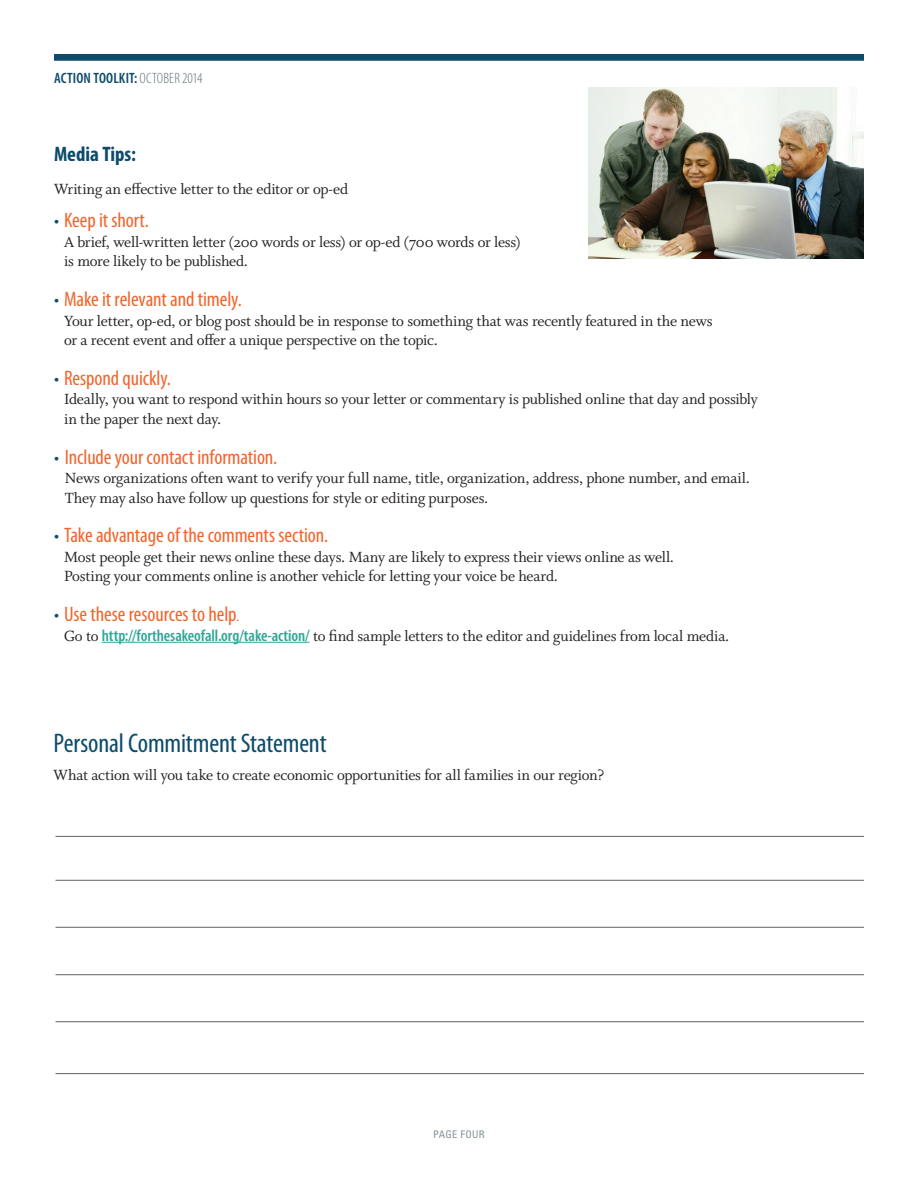
<style>
.page{position:relative;width:918px;height:1188px;background:#fff}
.page>*{position:absolute;margin:0;border:0;box-sizing:border-box;transform-origin:0 0}
.t1{font:condensed 27px "Myriad Pro";letter-spacing:-.005em;color:#0c4b6a}
.t2{font:condensed 21px "Myriad Pro";letter-spacing:-.005em;color:#f2642c}
.t3{font:700 condensed 21px "Myriad Pro";color:#0c4b6a}
.t4{font:16.5px/19.5px "Whitman Roman Os F";letter-spacing:-.015em;color:#231f20}
.t5{font:600 condensed 15px "Myriad Pro";letter-spacing:.01em;color:#0c4b6a}
.t6{font:condensed 10.5px "Univers";letter-spacing:.03em;color:#879299}
.s1{font-weight:300;color:#677379}
.s2{font-weight:300;color:#0c4b6a}
.s3{font-weight:300}
.s4{font-family:"Myriad Pro";font-weight:600;font-stretch:condensed;color:#2ea798}
</style>
<div class="page">
<hr style="left:102px;top:642px;width:208px;height:1px;background:#2ea798">
<hr style="left:56px;top:974px;width:808px;height:1px;background:#636366">
<hr style="left:56px;top:880px;width:808px;height:1px;background:#636366">
<hr style="left:56px;top:836px;width:808px;height:1px;background:#636366">
<hr style="left:56px;top:1021px;width:808px;height:1px;background:#636366">
<hr style="left:56px;top:1073px;width:808px;height:1px;background:#636366">
<hr style="left:56px;top:927px;width:808px;height:1px;background:#636366">
<div style="left:54px;top:54px;width:810px;height:7px;background:#0c4b6a"></div>
<img style="left:588px;top:87px;width:276px;height:172px">
<p class="t5" style="left:54px;top:69px;width:150px">ACTION TOOLKIT: <span class="s1">OCTOBER 2014</span></p>
<p class="t3" style="left:54px;top:141px;width:84px">Media Tips:</p>
<p class="t4" style="left:54px;top:180px;width:296px">Writing an effective letter to the editor or op-ed</p>
<p class="t2" style="left:54px;top:208px;width:96px"><span class="s2">•</span> Keep it short.</p>
<p class="t4" style="left:64px;top:232px;width:458px">A brief, well-written letter (200 words or less) or op-ed (700 words or less) is more likely to be published.</p>
<p class="t2" style="left:54px;top:286px;width:189px"><span class="s2">•</span> Make it relevant and timely.</p>
<p class="t4" style="left:64px;top:311px;width:650px">Your letter, op-ed, or blog post should be in response to something that was recently featured in the news or a recent event and offer a unique perspective on the topic.</p>
<p class="t2" style="left:54px;top:365px;width:118px"><span class="s2">•</span> Respond quickly.</p>
<p class="t4" style="left:64px;top:390px;width:695px">Ideally, you want to respond within hours so your letter or commentary is published online that day and possibly in the paper the next day.</p>
<p class="t2" style="left:54px;top:444px;width:225px"><span class="s2">•</span> Include your contact information.</p>
<p class="t4" style="left:65px;top:469px;width:686px">News organizations often want to verify your full name, title, organization, address, phone number, and email.<br>They may also have follow up questions for style or editing purposes.</p>
<p class="t2" style="left:54px;top:523px;width:276px"><span class="s2">•</span> Take advantage of the comments section.</p>
<p class="t4" style="left:64px;top:547px;width:611px">Most people get their news online these days. Many are likely to express their views online as well.<br>Posting your comments online is another vehicle for letting your voice be heard.</p>
<p class="t2" style="left:54px;top:601px;width:187px"><span class="s2">•</span> Use these resources to help<span class="s3">.</span></p>
<p class="t4" style="left:64px;top:626px;width:667px">Go to <span class="s4">http://forthesakeofall.org/take-action/</span> to find sample letters to the editor and guidelines from local media.</p>
<h1 class="t1" style="left:54px;top:727px;width:274px">Personal Commitment Statement</h1>
<p class="t4" style="left:54px;top:765px;width:552px">What action will you take to create economic opportunities for all families in our region?</p>
<p class="t6" style="left:433px;top:1128px;width:53px">PAGE FOUR</p>
</div>
